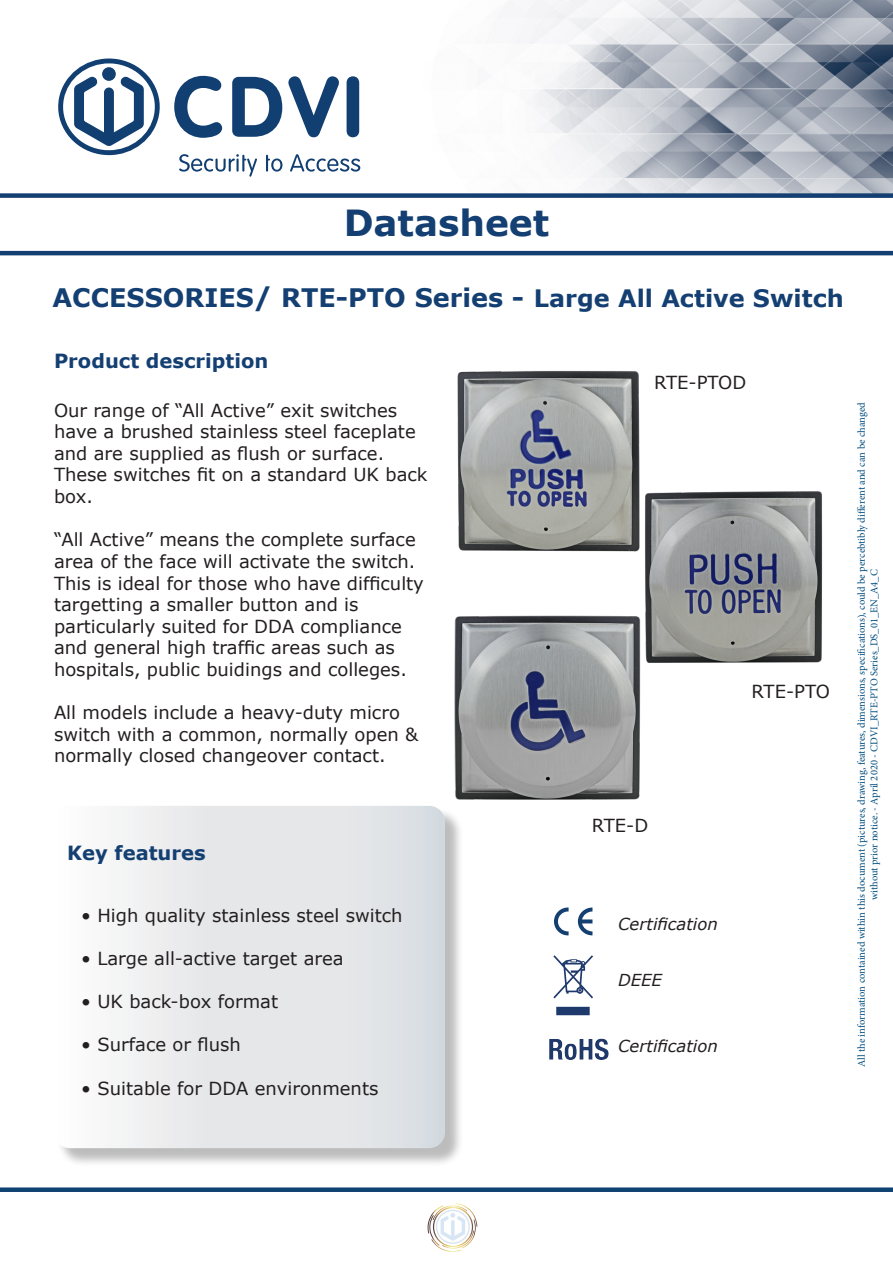
<style>
.page{position:relative;width:893px;height:1263px;background:#fff}
.page>*{position:absolute;margin:0;border:0;box-sizing:border-box;transform-origin:0 0}
.t1{font:700 36px "Verdana";color:#143f72}
.t2{font:700 25.5px "Verdana";color:#143f72}
.t3{font:700 19.5px "Verdana";color:#143f72}
.t4{font:18px/21.6px "Verdana";color:#231f20}
.t5{font:italic 16.5px "Verdana";color:#231f20}
.t6{font:10.5px/12.6px "Minion Pro";color:#014d7f;text-align:center}
.s1{font-size:27px}
.s2{font-size:24px}
</style>
<div class="page">
<img style="left:645px;top:491px;width:178px;height:172px">
<img style="left:346px;top:0;width:547px;height:193px">
<div style="left:0;top:193px;width:893px;height:5px;background:#143f72"></div>
<div style="left:0;top:1187px;width:893px;height:5px;background:#0f4372"></div>
<hr style="left:0;top:251px;width:893px;height:4px;background:#143f71">
<svg style="left:58px;top:59px;width:102px;height:96px"></svg>
<svg style="left:179px;top:154px;width:78px;height:23px"></svg>
<svg style="left:266px;top:155px;width:16px;height:17px"></svg>
<svg style="left:290px;top:154px;width:70px;height:18px"></svg>
<svg style="left:174px;top:76px;width:48px;height:62px"></svg>
<svg style="left:232px;top:77px;width:50px;height:60px"></svg>
<svg style="left:288px;top:76px;width:51px;height:61px"></svg>
<div style="left:347px;top:76px;width:12px;height:61px;background:#113f71;border-radius:6px"></div>
<div style="left:56px;top:808px;width:408px;height:359px;background:#231f20;opacity:.3"></div>
<svg style="left:56px;top:806px;width:389px;height:342px"></svg>
<svg style="left:578px;top:907px;width:14px;height:28px"></svg>
<svg style="left:554px;top:907px;width:15px;height:28px"></svg>
<svg style="left:553px;top:955px;width:40px;height:60px"></svg>
<img style="left:549px;top:1038px;width:60px;height:22px">
<img style="left:457px;top:371px;width:212px;height:206px">
<img style="left:437px;top:595px;width:238px;height:234px">
<svg style="left:428px;top:1203px;width:49px;height:49px"></svg>
<p class="t1" style="left:344px;top:199px;width:207px">Datasheet</p>
<p class="t2" style="left:52px;top:281px;width:793px">ACCESSORIES<span class="s1">/</span> RTE-PTO Series - <span class="s2">Large All Active Switch</span></p>
<p class="t3" style="left:54px;top:348px;width:216px">Product description</p>
<p class="t4" style="left:54px;top:400px;width:375px">Our range of “All Active” exit switches have a brushed stainless steel faceplate and are supplied as flush or surface.<br>These switches fit on a standard UK back box.</p>
<p class="t4" style="left:54px;top:529px;width:371px">“All Active” means the complete surface area of the face will activate the switch.<br>This is ideal for those who have difficulty targetting a smaller button and is</p>
<p class="t4" style="left:54px;top:616px;width:354px">particularly suited for DDA compliance and general high traffic areas such as hospitals, public buidings and colleges.</p>
<p class="t4" style="left:54px;top:702px;width:366px">All models include a heavy-duty micro switch with a common, normally open &amp; normally closed changeover contact.</p>
<p class="t3" style="left:67px;top:840px;width:140px">Key features</p>
<p class="t4" style="left:81px;top:905px;width:323px">• High quality stainless steel switch</p>
<p class="t4" style="left:81px;top:948px;width:264px">• Large all-active target area</p>
<p class="t4" style="left:81px;top:991px;width:198px">• UK back-box format</p>
<p class="t4" style="left:81px;top:1034px;width:161px">• Surface or flush</p>
<p class="t4" style="left:81px;top:1077px;width:299px">• Suitable for DDA environments</p>
<p class="t4" style="left:654px;top:372px;width:94px">RTE-PTOD</p>
<p class="t4" style="left:752px;top:681px;width:80px">RTE-PTO</p>
<p class="t4" style="left:592px;top:815px;width:58px">RTE-D</p>
<p class="t5" style="left:618px;top:913px;width:101px">Certification</p>
<p class="t5" style="left:618px;top:970px;width:45px">DEEE</p>
<p class="t5" style="left:618px;top:1036px;width:101px">Certification</p>
<p class="t6" style="left:855px;top:1067px;width:667px;rotate:-90deg">All the information contained within this document (pictures, drawing, features, dimensions, specifications), could be percebtibly different and can be changed without prior notice. - April 2020 - CDVI_RTE-PTO Series_DS_01_EN_A4_C</p>
</div>
